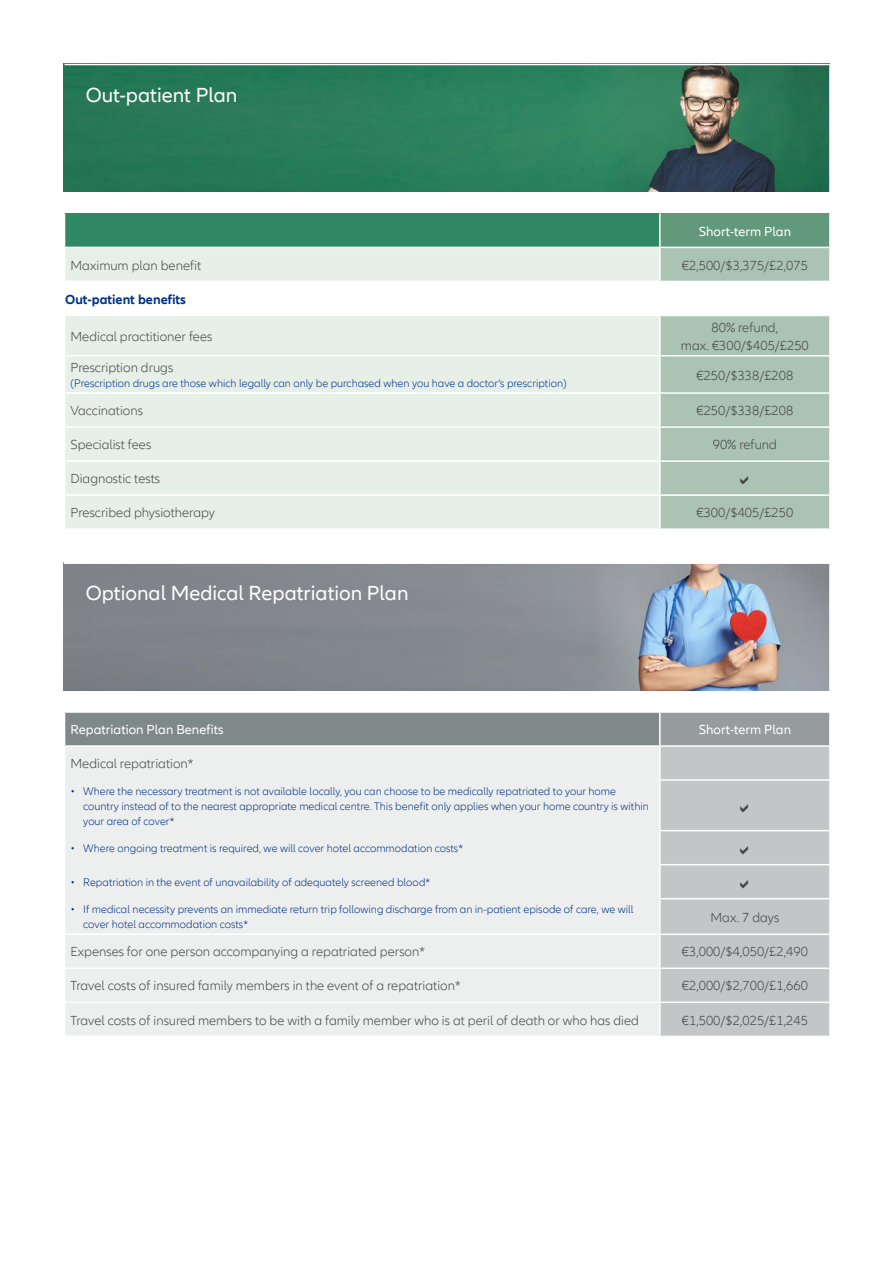
<style>
.page{position:relative;width:893px;height:1263px;background:#fff}
.page>*{position:absolute;margin:0;border:0;box-sizing:border-box;transform-origin:0 0}
.t1{font:21px "Allianz Neo";color:#fff}
.t2{font:300 13.5px/18px "Allianz Neo";color:#454647;text-align:center}
.t3{font:13.5px "Allianz Neo";color:#fff}
.t4{font:700 13.5px "Allianz Neo";color:#003186}
.t5{font:300 11.25px/15px "Allianz Neo";color:#003186}
</style>
<div class="page">
<img style="left:64px;top:564px;width:765px;height:126px">
<img style="left:64px;top:64px;width:765px;height:127px">
<div style="left:65px;top:213px;width:595px;height:34px;background:#308963"></div>
<div style="left:660px;top:213px;width:170px;height:34px;background:#62997a"></div>
<svg style="left:65px;top:248px;width:594px;height:280px;background:#eaf1eb"></svg>
<svg style="left:661px;top:248px;width:168px;height:280px;background:#b5cabc"></svg>
<div style="left:65px;top:712px;width:595px;height:34px;background:#7f898a"></div>
<div style="left:660px;top:712px;width:170px;height:34px;background:#969b9c"></div>
<div style="left:65px;top:747px;width:594px;height:288px;background:#edefef"></div>
<div style="left:661px;top:747px;width:168px;height:288px;background:#c4c5c6"></div>
<hr style="left:65px;top:64px;width:595px;height:1px;background:#fff">
<hr style="left:660px;top:64px;width:171px;height:1px;background:#fff">
<hr style="left:659px;top:213px;width:2px;height:34px;background:#fff">
<hr style="left:829px;top:213px;width:2px;height:34px;background:#fff">
<hr style="left:64px;top:355px;width:596px;height:1px;background:#fff">
<hr style="left:660px;top:355px;width:171px;height:1px;background:#fff">
<hr style="left:64px;top:392px;width:596px;height:2px;background:#fff">
<hr style="left:660px;top:392px;width:171px;height:2px;background:#fff">
<hr style="left:64px;top:426px;width:596px;height:2px;background:#fff">
<hr style="left:660px;top:426px;width:171px;height:2px;background:#fff">
<hr style="left:64px;top:460px;width:596px;height:2px;background:#fff">
<hr style="left:660px;top:460px;width:171px;height:2px;background:#fff">
<hr style="left:64px;top:494px;width:596px;height:2px;background:#fff">
<hr style="left:660px;top:494px;width:171px;height:2px;background:#fff">
<hr style="left:660px;top:745px;width:171px;height:2px;background:#fff">
<hr style="left:659px;top:779px;width:172px;height:2px;background:#fff">
<hr style="left:659px;top:830px;width:172px;height:1px;background:#fff">
<hr style="left:659px;top:864px;width:172px;height:1px;background:#fff">
<hr style="left:659px;top:898px;width:172px;height:1px;background:#fff">
<hr style="left:660px;top:933px;width:171px;height:2px;background:#fff">
<hr style="left:64px;top:967px;width:596px;height:2px;background:#fff">
<hr style="left:660px;top:967px;width:171px;height:2px;background:#fff">
<hr style="left:64px;top:1001px;width:596px;height:2px;background:#fff">
<hr style="left:660px;top:1001px;width:171px;height:2px;background:#fff">
<hr style="left:64px;top:281px;width:596px;height:1px;background:#fff">
<hr style="left:660px;top:281px;width:171px;height:1px;background:#fff">
<hr style="left:64px;top:315px;width:596px;height:1px;background:#fff">
<hr style="left:660px;top:315px;width:171px;height:1px;background:#fff">
<hr style="left:64px;top:711px;width:596px;height:2px;background:#fff">
<hr style="left:660px;top:711px;width:171px;height:2px;background:#fff">
<hr style="left:659px;top:713px;width:2px;height:32px;background:#fff">
<hr style="left:829px;top:713px;width:2px;height:32px;background:#fff">
<hr style="left:64px;top:745px;width:596px;height:2px;background:#fff">
<hr style="left:64px;top:933px;width:596px;height:2px;background:#fff">
<svg style="left:740px;top:476px;width:8px;height:9px"></svg>
<svg style="left:740px;top:803px;width:8px;height:9px"></svg>
<svg style="left:740px;top:846px;width:8px;height:8px"></svg>
<svg style="left:740px;top:880px;width:8px;height:8px"></svg>
<p class="t1" style="left:86px;top:83px;width:153px">Out-patient Plan</p>
<p class="t3" style="left:699px;top:223px;width:94px">Short-term Plan</p>
<p class="t2" style="left:71px;top:256px;width:132px">Maximum plan benefit</p>
<p class="t2" style="left:682px;top:256px;width:128px">€2,500/$3,375/£2,075</p>
<p class="t4" style="left:65px;top:291px;width:122px">Out-patient benefits</p>
<p class="t2" style="left:71px;top:328px;width:143px">Medical practitioner fees</p>
<p class="t2" style="left:681px;top:319px;width:129px">80% refund,<br>max. €300/$405/£250</p>
<p class="t2" style="left:71px;top:359px;width:104px">Prescription drugs</p>
<p class="t5" style="left:71px;top:376px;width:498px">(Prescription drugs are those which legally can only be purchased when you have a doctor’s prescription)</p>
<p class="t2" style="left:696px;top:366px;width:98px">€250/$338/£208</p>
<p class="t2" style="left:71px;top:402px;width:74px">Vaccinations</p>
<p class="t2" style="left:696px;top:402px;width:98px">€250/$338/£208</p>
<p class="t2" style="left:71px;top:436px;width:82px">Specialist fees</p>
<p class="t2" style="left:713px;top:436px;width:66px">90% refund</p>
<p class="t2" style="left:71px;top:470px;width:91px">Diagnostic tests</p>
<p class="t2" style="left:71px;top:504px;width:146px">Prescribed physiotherapy</p>
<p class="t2" style="left:696px;top:504px;width:98px">€300/$405/£250</p>
<p class="t1" style="left:86px;top:581px;width:324px">Optional Medical Repatriation Plan</p>
<p class="t3" style="left:71px;top:722px;width:155px">Repatriation Plan Benefits</p>
<p class="t3" style="left:699px;top:722px;width:94px">Short-term Plan</p>
<p class="t2" style="left:71px;top:755px;width:124px">Medical repatriation*</p>
<p class="t5" style="left:83px;top:784px;width:567px;text-indent:-13px">• Where the necessary treatment is not available locally, you can choose to be medically repatriated to your home country instead of to the nearest appropriate medical centre. This benefit only applies when your home country is within your area of cover*</p>
<p class="t5" style="left:71px;top:841px;width:394px">• Where ongoing treatment is required, we will cover hotel accommodation costs*</p>
<p class="t5" style="left:71px;top:875px;width:361px">• Repatriation in the event of unavailability of adequately screened blood*</p>
<p class="t5" style="left:83px;top:902px;width:552px;text-indent:-13px">• If medical necessity prevents an immediate return trip following discharge from an in-patient episode of care, we will cover hotel accommodation costs*</p>
<p class="t2" style="left:710px;top:908px;width:70px">Max. 7 days</p>
<p class="t2" style="left:71px;top:943px;width:356px">Expenses for one person accompanying a repatriated person*</p>
<p class="t2" style="left:682px;top:943px;width:128px">€3,000/$4,050/£2,490</p>
<p class="t2" style="left:71px;top:977px;width:392px">Travel costs of insured family members in the event of a repatriation*</p>
<p class="t2" style="left:682px;top:977px;width:128px">€2,000/$2,700/£1,660</p>
<p class="t2" style="left:71px;top:1011px;width:570px">Travel costs of insured members to be with a family member who is at peril of death or who has died</p>
<p class="t2" style="left:682px;top:1011px;width:128px">€1,500/$2,025/£1,245</p>
</div>
